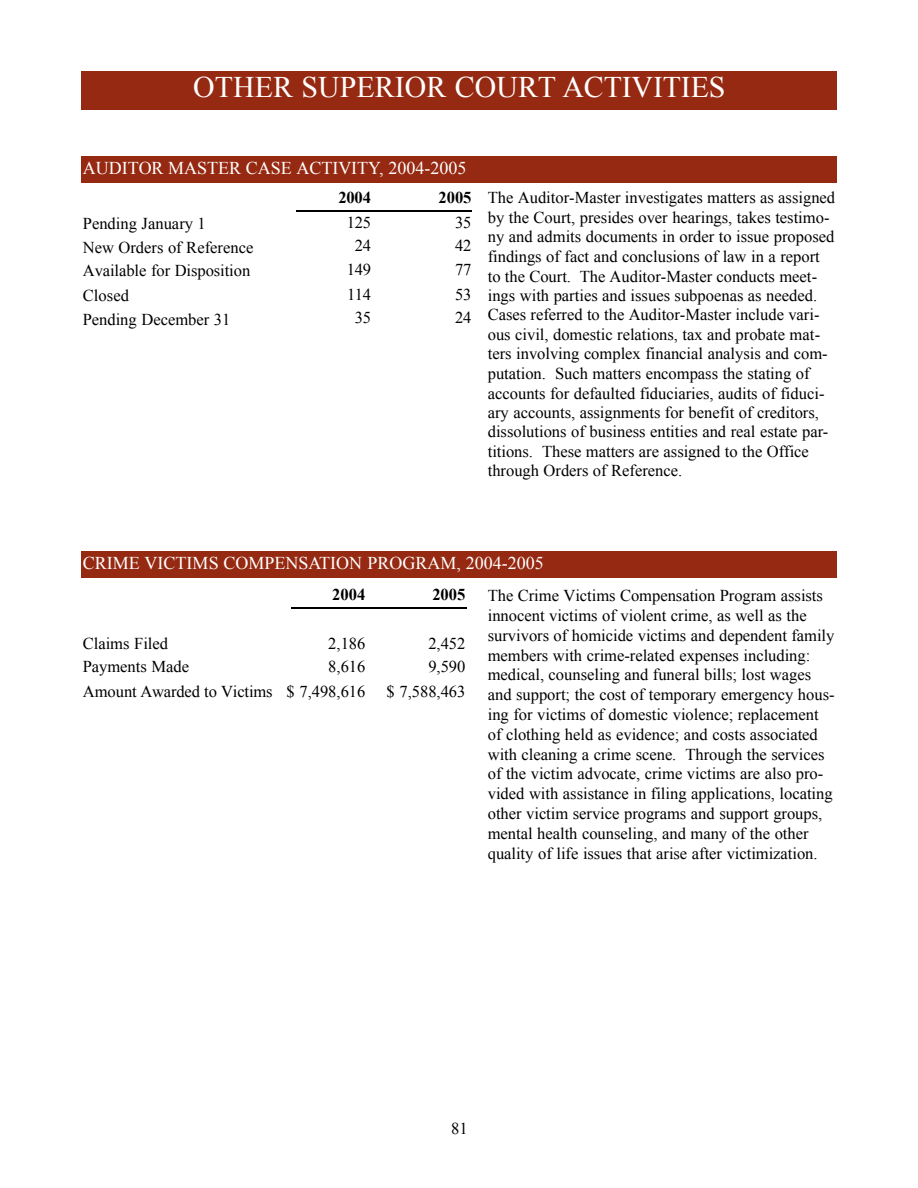
<style>
.page{position:relative;width:918px;height:1188px;background:#fff}
.page>*{position:absolute;margin:0;border:0;box-sizing:border-box;transform-origin:0 0}
.t1{font:29.85px "Times New Roman";color:#fff}
.t2{font:18px "Times New Roman";color:#fff}
.t3{font:16.5px/24px "Times New Roman";color:#000}
.t4{font:700 16.5px "Times New Roman";color:#000}
.t5{font:16.5px/24px "Times New Roman";letter-spacing:-.02em;color:#000;text-align:center}
</style>
<div class="page">
<div style="left:81px;top:71px;width:756px;height:38px;background:#962911"></div>
<div style="left:81px;top:156px;width:756px;height:27px;background:#962911"></div>
<div style="left:81px;top:551px;width:756px;height:27px;background:#962911"></div>
<hr style="left:291px;top:607px;width:176px;height:2px;background:#000">
<hr style="left:297px;top:210px;width:175px;height:2px;background:#000">
<h1 class="t1" style="left:193px;top:71px;width:534px">OTHER SUPERIOR COURT ACTIVITIES</h1>
<p class="t2" style="left:83px;top:157px;width:385px">AUDITOR MASTER CASE ACTIVITY, 2004-2005</p>
<p class="t3" style="left:83px;top:211px;width:172px">Pending January 1<br>New Orders of Reference<br>Available for Disposition<br>Closed<br>Pending December 31</p>
<p class="t4" style="left:338px;top:189px;width:34px">2004</p>
<p class="t5" style="left:347px;top:210px;width:26px">125<br>24<br>149<br>114<br>35</p>
<p class="t4" style="left:438px;top:189px;width:35px">2005</p>
<p class="t3" style="left:455px;top:210px;width:18px;text-align:justify">35<br>42<br>77<br>53<br>24</p>
<p class="t3" style="left:488px;top:188px;width:349px;line-height:19.5px">The Auditor-Master investigates matters as assigned by the Court, presides over hearings, takes testimo&shy;ny and admits documents in order to issue proposed findings of fact and conclusions of law in a report to the Court. The Auditor-Master conducts meet&shy;ings with parties and issues subpoenas as needed.<br>Cases referred to the Auditor-Master include vari&shy;ous civil, domestic relations, tax and probate mat&shy;ters involving complex financial analysis and com&shy;putation. Such matters encompass the stating of accounts for defaulted fiduciaries, audits of fiduci&shy;ary accounts, assignments for benefit of creditors, dissolutions of business entities and real estate par&shy;titions. These matters are assigned to the Office through Orders of Reference.</p>
<p class="t2" style="left:83px;top:553px;width:463px">CRIME VICTIMS COMPENSATION PROGRAM, 2004-2005</p>
<p class="t3" style="left:83px;top:631px;width:191px">Claims Filed<br>Payments Made<br>Amount Awarded to Victims</p>
<p class="t4" style="left:332px;top:586px;width:35px">2004</p>
<p class="t3" style="left:287px;top:631px;width:80px;text-align:right">2,186<br>8,616<br>$ 7,498,616</p>
<p class="t4" style="left:432px;top:586px;width:35px">2005</p>
<p class="t3" style="left:387px;top:631px;width:80px;text-align:right">2,452<br>9,590<br>$ 7,588,463</p>
<p class="t3" style="left:488px;top:586px;width:348px;line-height:19.8px">The Crime Victims Compensation Program assists innocent victims of violent crime, as well as the survivors of homicide victims and dependent family members with crime-related expenses including: medical, counseling and funeral bills; lost wages and support; the cost of temporary emergency hous&shy;ing for victims of domestic violence; replacement of clothing held as evidence; and costs associated with cleaning a crime scene. Through the services of the victim advocate, crime victims are also pro&shy;vided with assistance in filing applications, locating other victim service programs and support groups, mental health counseling, and many of the other quality of life issues that arise after victimization.</p>
<p class="t3" style="left:451px;top:1116px;width:18px">81</p>
</div>
